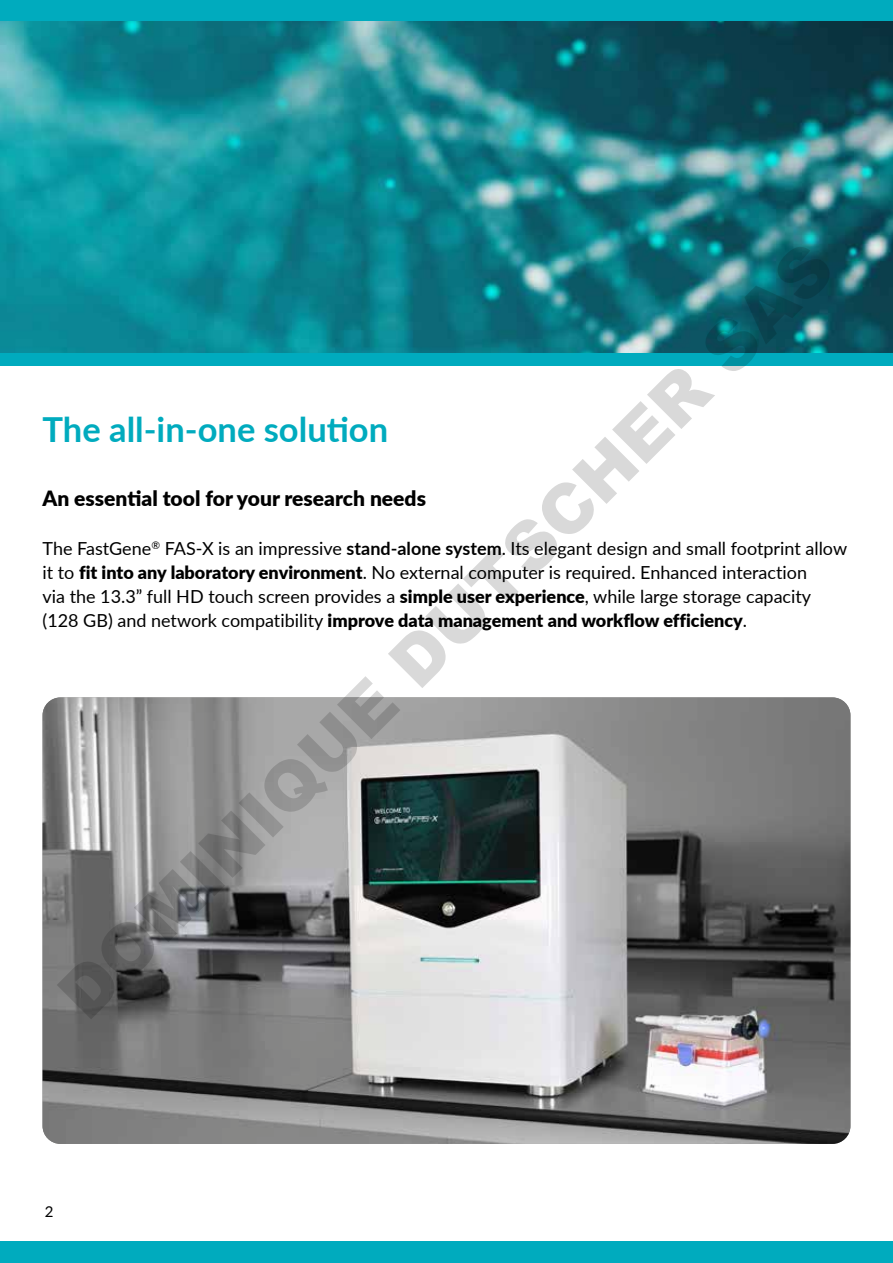
<style>
.page{position:relative;width:893px;height:1263px;background:#fff}
.page>*{position:absolute;margin:0;border:0;box-sizing:border-box;transform-origin:0 0}
.t1{font:900 67.95px "Arial";color:rgb(0 0 0/.15)}
.t2{font:700 34.5px "Lato";color:#00abbe}
.t3{font:900 21px "Lato";color:#000}
.t4{font:18px/24px "Lato";color:#000}
.t5{font:15px "Lato";color:#000}
.s1{font-weight:700}
.s2{font-weight:900}
</style>
<div class="page">
<div style="left:0;top:0;width:893px;height:21px;background:#00abbe"></div>
<div style="left:0;top:1242px;width:893px;height:21px;background:#00abbe"></div>
<img style="left:0;top:21px;width:893px;height:332px">
<img style="left:43px;top:697px;width:807px;height:447px">
<div style="left:0;top:353px;width:893px;height:13px;background:#00abbe"></div>
<h1 class="t1" style="left:35px;top:971px;width:1063px;rotate:-45deg">DOMINIQUE DUTSCHER SAS</h1>
<h2 class="t2" style="left:43px;top:404px;width:347px">The all-in-one solution</h2>
<p class="t3" style="left:43px;top:482px;width:385px">An essential tool for your research needs</p>
<p class="t4" style="left:43px;top:536px;width:806px">The FastGene<sup>®</sup> FAS-X is an impressive <span class="s1">stand-alone system</span>. Its elegant design and small footprint allow it to <span class="s2">fit into any laboratory environment</span>. No external computer is required. Enhanced interaction<br>via the 13.3” full HD touch screen provides a <span class="s2">simple user experience</span>, while large storage capacity (128 GB) and network compatibility <span class="s2">improve data management and workflow efficiency</span>.</p>
<p class="t5" style="left:45px;top:1201px;width:10px">2</p>
</div>
